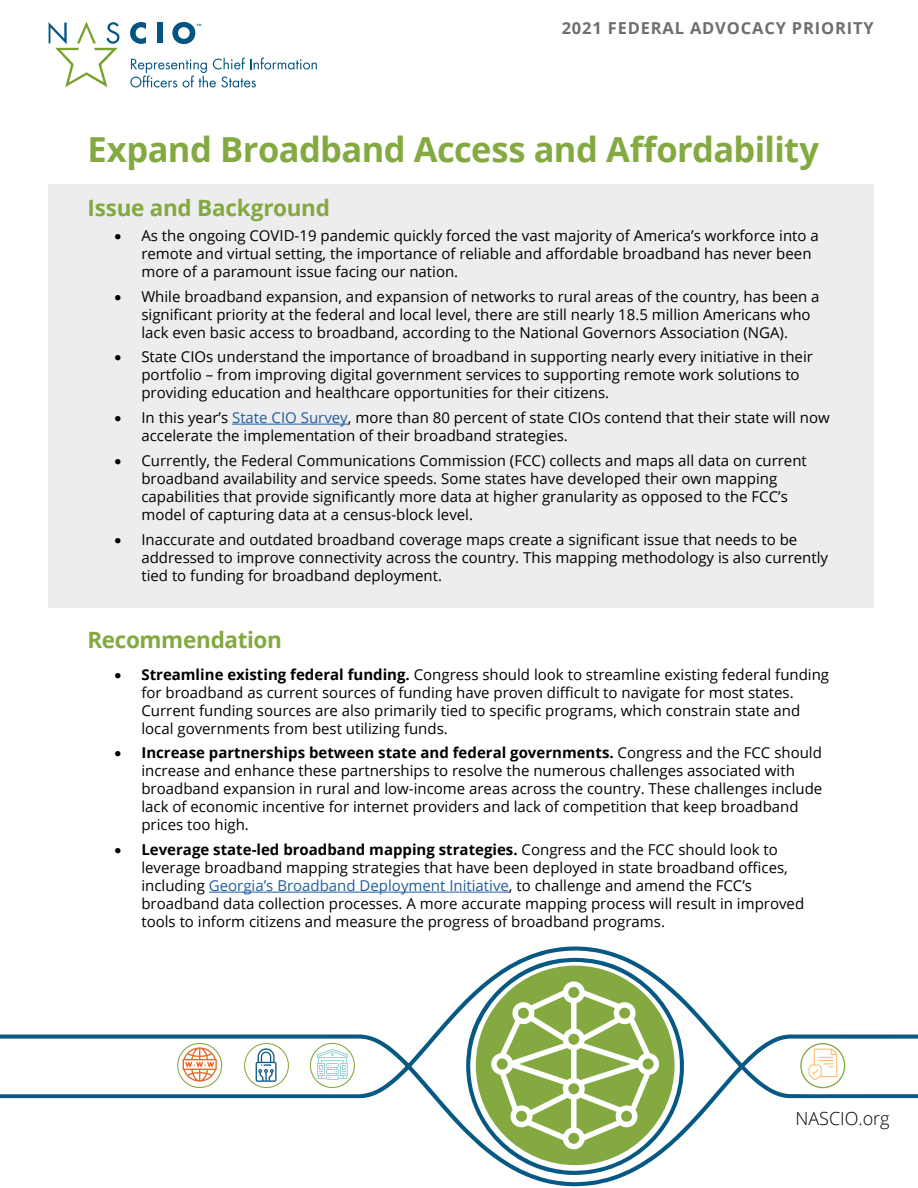
<style>
.page{position:relative;width:918px;height:1188px;background:#fff}
.page>*{position:absolute;margin:0;border:0;box-sizing:border-box;transform-origin:0 0}
.t1{font:700 34.5px "Open Sans";letter-spacing:-.015em;color:#83a940}
.t2{font:700 22.5px "Open Sans";letter-spacing:-.015em;color:#83a940}
.t3{font:300 18px "Open Sans";color:#000}
.t4{font:700 16.5px "Open Sans";letter-spacing:.05em;color:#6d6e71}
.t5{font:15px/18px "Open Sans";color:#000}
.s1{color:#215e9e}
.s2{font-weight:700}
</style>
<div class="page">
<svg style="left:0;top:946px;width:918px;height:240px"></svg>
<svg style="left:466px;top:958px;width:218px;height:217px"></svg>
<svg style="left:49px;top:22px;width:70px;height:65px"></svg>
<svg style="left:130px;top:22px;width:16px;height:22px"></svg>
<div style="left:158px;top:23px;width:5px;height:20px;background:#005581"></div>
<svg style="left:172px;top:22px;width:29px;height:22px"></svg>
<svg style="left:130px;top:58px;width:187px;height:30px"></svg>
<div style="left:244px;top:1043px;width:45px;height:45px;border:1px solid #83a940;border-radius:50%"></div>
<svg style="left:256px;top:1048px;width:21px;height:34px"></svg>
<div style="left:177px;top:1043px;width:45px;height:45px;border:1px solid #83a940;border-radius:50%"></div>
<svg style="left:183px;top:1047px;width:34px;height:35px"></svg>
<div style="left:800px;top:1043px;width:45px;height:45px;border:1px solid #83a940;border-radius:50%"></div>
<svg style="left:809px;top:1049px;width:28px;height:31px"></svg>
<div style="left:310px;top:1043px;width:45px;height:45px;border:1px solid #83a940;border-radius:50%"></div>
<svg style="left:317px;top:1049px;width:31px;height:31px"></svg>
<div style="left:49px;top:184px;width:825px;height:424px;background:#ededf0"></div>
<hr style="left:232px;top:424px;width:116px;height:1px;background:#215e9e">
<div style="left:476px;top:966px;width:199px;height:199px;background:#83a940;border-radius:50%"></div>
<svg style="left:490px;top:981px;width:170px;height:169px"></svg>
<hr style="left:209px;top:892px;width:300px;height:1px;background:#215e9e">
<p class="t4" style="left:562px;top:17px;width:314px">2021 FEDERAL ADVOCACY PRIORITY</p>
<h1 class="t1" style="left:87px;top:125px;width:733px">Expand Broadband Access and Affordability</h1>
<h2 class="t2" style="left:87px;top:192px;width:244px">Issue and Background</h2>
<p class="t5" style="left:141px;top:226px;width:679px;text-indent:-27px">• As the ongoing COVID-19 pandemic quickly forced the vast majority of America’s workforce into a remote and virtual setting, the importance of reliable and affordable broadband has never been more of a paramount issue facing our nation.</p>
<p class="t5" style="left:141px;top:287px;width:680px;text-indent:-27px">• While broadband expansion, and expansion of networks to rural areas of the country, has been a significant priority at the federal and local level, there are still nearly 18.5 million Americans who lack even basic access to broadband, according to the National Governors Association (NGA).</p>
<p class="t5" style="left:141px;top:347px;width:673px;text-indent:-27px">• State CIOs understand the importance of broadband in supporting nearly every initiative in their portfolio – from improving digital government services to supporting remote work solutions to providing education and healthcare opportunities for their citizens.</p>
<p class="t5" style="left:141px;top:408px;width:690px;text-indent:-27px">• In this year’s <span class="s1">State CIO Survey</span>, more than 80 percent of state CIOs contend that their state will now accelerate the implementation of their broadband strategies.</p>
<p class="t5" style="left:141px;top:451px;width:667px;text-indent:-27px">• Currently, the Federal Communications Commission (FCC) collects and maps all data on current broadband availability and service speeds. Some states have developed their own mapping capabilities that provide significantly more data at higher granularity as opposed to the FCC’s model of capturing data at a census-block level.</p>
<p class="t5" style="left:141px;top:530px;width:688px;text-indent:-27px">• Inaccurate and outdated broadband coverage maps create a significant issue that needs to be addressed to improve connectivity across the country. This mapping methodology is also currently tied to funding for broadband deployment.</p>
<h2 class="t2" style="left:87px;top:624px;width:196px">Recommendation</h2>
<p class="t5" style="left:141px;top:665px;width:689px;text-indent:-27px">• <span class="s2">Streamline existing federal funding.</span> Congress should look to streamline existing federal funding for broadband as current sources of funding have proven difficult to navigate for most states.<br>Current funding sources are also primarily tied to specific programs, which constrain state and local governments from best utilizing funds.</p>
<p class="t5" style="left:141px;top:743px;width:682px;text-indent:-27px">• <span class="s2">Increase partnerships between state and federal governments.</span> Congress and the FCC should increase and enhance these partnerships to resolve the numerous challenges associated with broadband expansion in rural and low-income areas across the country. These challenges include lack of economic incentive for internet providers and lack of competition that keep broadband prices too high.</p>
<p class="t5" style="left:141px;top:840px;width:664px;text-indent:-27px">• <span class="s2">Leverage state-led broadband mapping strategies.</span> Congress and the FCC should look to leverage broadband mapping strategies that have been deployed in state broadband offices, including <span class="s1">Georgia’s Broadband Deployment Initiative</span>, to challenge and amend the FCC’s broadband data collection processes. A more accurate mapping process will result in improved tools to inform citizens and measure the progress of broadband programs.</p>
<p class="t3" style="left:795px;top:1106px;width:96px">NASCIO.org</p>
</div>
